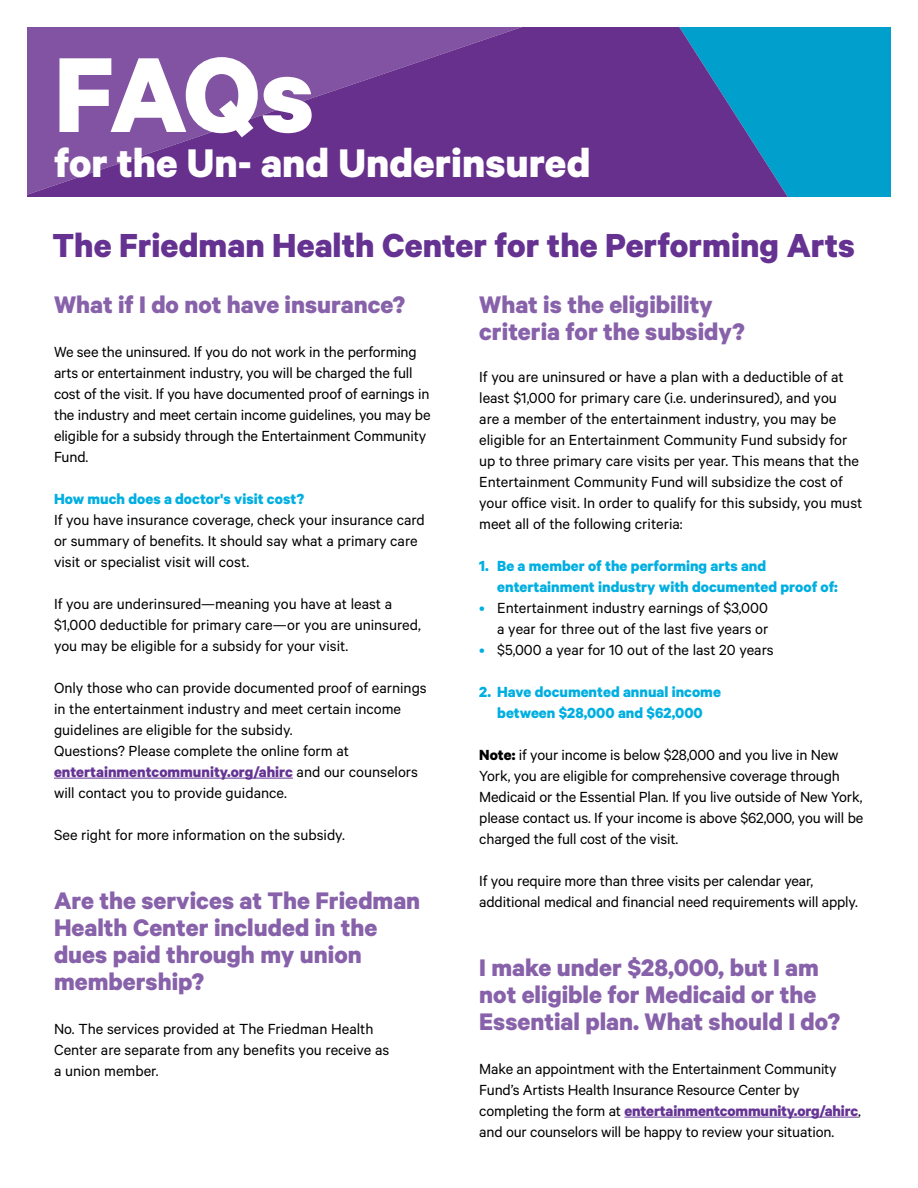
<style>
.page{position:relative;width:918px;height:1188px;background:#fff}
.page>*{position:absolute;margin:0;border:0;box-sizing:border-box;transform-origin:0 0}
.t1{font:700 120px "Calibre";color:#fff}
.t2{font:700 45px "Calibre";color:#fff}
.t3{font:700 37.5px "Calibre";color:#653292}
.t4{font:700 27px/27px "Calibre";color:#8761a9}
.t5{font:16.5px/21px "Calibre";color:#000}
.t6{font:700 16.5px/21px "Calibre";color:#00afe1}
.s1{font-weight:700;color:#653494}
.s2{color:#00afe1}
.s3{font-weight:700}
</style>
<div class="page">
<div style="left:840px;top:27px;width:51px;height:170px;background:#019fcb"></div>
<svg style="left:27px;top:27px;width:813px;height:170px;background:#61499a"></svg>
<hr style="left:54px;top:778px;width:239px;height:1px;background:#653494">
<hr style="left:624px;top:1117px;width:234px;height:1px;background:#653494">
<h1 class="t1" style="left:54px;top:21px;width:262px">FAQs</h1>
<h2 class="t2" style="left:54px;top:135px;width:538px">for the Un- and Underinsured</h2>
<h3 class="t3" style="left:52px;top:223px;width:804px">The Friedman Health Center for the Performing Arts</h3>
<h3 class="t4" style="left:54px;top:290px;width:353px">What if I do not have insurance?</h3>
<p class="t5" style="left:54px;top:341px;width:378px">We see the uninsured. If you do not work in the performing arts or entertainment industry, you will be charged the full cost of the visit. If you have documented proof of earnings in the industry and meet certain income guidelines, you may be eligible for a subsidy through the Entertainment Community Fund.</p>
<p class="t6" style="left:54px;top:488px;width:252px">How much does a doctor's visit cost?</p>
<p class="t5" style="left:54px;top:509px;width:372px">If you have insurance coverage, check your insurance card or summary of benefits. It should say what a primary care visit or specialist visit will cost.</p>
<p class="t5" style="left:54px;top:593px;width:368px">If you are underinsured—meaning you have at least a $1,000 deductible for primary care—or you are uninsured, you may be eligible for a subsidy for your visit.</p>
<p class="t5" style="left:54px;top:677px;width:374px">Only those who can provide documented proof of earnings in the entertainment industry and meet certain income guidelines are eligible for the subsidy.<br>Questions? Please complete the online form at <span class="s1">entertainmentcommunity.org/ahirc</span> and our counselors will contact you to provide guidance.</p>
<p class="t5" style="left:54px;top:824px;width:292px">See right for more information on the subsidy.</p>
<h3 class="t4" style="left:54px;top:886px;width:368px">Are the services at The Friedman<br>Health Center included in the dues paid through my union membership?</h3>
<p class="t5" style="left:54px;top:1018px;width:337px">No. The services provided at The Friedman Health<br>Center are separate from any benefits you receive as a union member.</p>
<h3 class="t4" style="left:479px;top:290px;width:267px">What is the eligibility criteria for the subsidy?</h3>
<p class="t5" style="left:479px;top:366px;width:385px">If you are uninsured or have a plan with a deductible of at least $1,000 for primary care (i.e. underinsured), and you<br>are a member of the entertainment industry, you may be eligible for an Entertainment Community Fund subsidy for up to three primary care visits per year. This means that the Entertainment Community Fund will subsidize the cost of your office visit. In order to qualify for this subsidy, you must meet all of the following criteria:</p>
<p class="t6" style="left:497px;top:555px;width:342px;text-indent:-18px">1. Be a member of the performing arts and entertainment industry with documented proof of:</p>
<p class="t5" style="left:479px;top:597px;width:291px;text-align:right"><span class="s2">•</span> Entertainment industry earnings of $3,000 a year for three out of the last five years or</p>
<p class="t5" style="left:479px;top:639px;width:296px"><span class="s2">•</span> $5,000 a year for 10 out of the last 20 years</p>
<p class="t6" style="left:479px;top:681px;width:243px;text-align:center">2. Have documented annual income between $28,000 and $62,000</p>
<p class="t5" style="left:479px;top:744px;width:386px"><span class="s3">Note:</span> if your income is below $28,000 and you live in New York, you are eligible for comprehensive coverage through Medicaid or the Essential Plan. If you live outside of New York, please contact us. If your income is above $62,000, you will be charged the full cost of the visit.</p>
<p class="t5" style="left:479px;top:870px;width:380px">If you require more than three visits per calendar year, additional medical and financial need requirements will apply.</p>
<h3 class="t4" style="left:479px;top:953px;width:362px">I make under $28,000, but I am not eligible for Medicaid or the<br>Essential plan. What should I do?</h3>
<p class="t5" style="left:479px;top:1058px;width:383px">Make an appointment with the Entertainment Community Fund’s Artists Health Insurance Resource Center by completing the form at <span class="s1">entertainmentcommunity.org/ahirc</span>, and our counselors will be happy to review your situation.</p>
</div>
